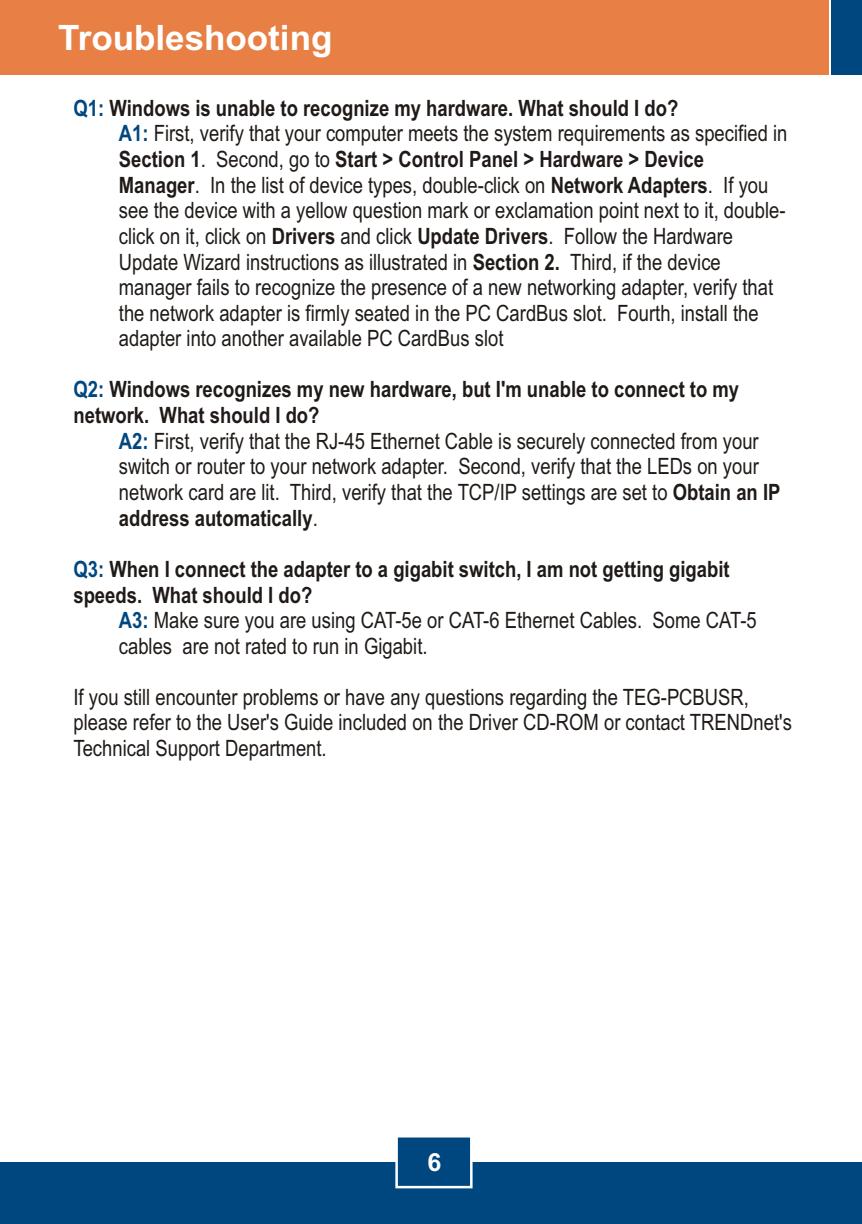
<style>
.page{position:relative;width:862px;height:1224px;background:#fff}
.page>*{position:absolute;margin:0;border:0;box-sizing:border-box;transform-origin:0 0}
.t1{font:700 35px "Arial";color:#fff}
.t2{font:700 25px "Arial";color:#fff}
.t3{font:22.5px/25.5px "Arial Narrow";color:#1f1a17}
.t4{font:700 22.5px "Arial Narrow";color:#1f1a17}
.s1{font-weight:700;color:#004780}
.s2{font-weight:700}
.s3{color:#004780}
</style>
<div class="page">
<div style="left:0;top:1162px;width:862px;height:62px;background:#004780"></div>
<div style="left:0;top:0;width:828px;height:75px;background:#e88045"></div>
<div style="left:831px;top:0;width:31px;height:75px;background:#004780"></div>
<svg style="left:395px;top:1137px;width:78px;height:52px"></svg>
<h1 class="t1" style="left:58px;top:25px;width:276px">Troubleshooting</h1>
<p class="t3" style="left:119px;top:97px;width:670px;text-indent:-45px"><span class="s1">Q1:</span> <span class="s2">Windows is unable to recognize my hardware. What should I do?<br></span><span class="s1">A1:</span> First, verify that your computer meets the system requirements as specified in</p>
<p class="t3" style="left:119px;top:149px;width:668px"><span class="s2">Section 1</span>. Second, go to <span class="s2">Start &gt; Control Panel &gt; Hardware &gt; Device Manager</span>. In the list of device types, double-click on <span class="s2">Network Adapters</span>. If you see the device with a yellow question mark or exclamation point next to it, double&shy;click on it, click on <span class="s2">Drivers</span> and click <span class="s2">Update Drivers</span>. Follow the Hardware Update Wizard instructions as illustrated in <span class="s2">Section 2.</span> Third, if the device manager fails to recognize the presence of a new networking adapter, verify that the network adapter is firmly seated in the PC CardBus slot. Fourth, install the adapter into another available PC CardBus slot</p>
<p class="t4" style="left:73px;top:381px;width:667px"><span class="s3">Q2:</span> Windows recognizes my new hardware, but I'm unable to connect to my</p>
<p class="t3" style="left:119px;top:430px;width:641px"><span class="s1">A2:</span> First, verify that the RJ-45 Ethernet Cable is securely connected from your</p>
<p class="t4" style="left:73px;top:407px;width:248px">network. What should I do?</p>
<p class="t3" style="left:119px;top:456px;width:663px">switch or router to your network adapter. Second, verify that the LEDs on your network card are lit. Third, verify that the TCP/IP settings are set to <span class="s2">Obtain an IP address automatically</span>.</p>
<p class="t4" style="left:73px;top:561px;width:658px"><span class="s3">Q3:</span> When I connect the adapter to a gigabit switch, I am not getting gigabit</p>
<p class="t3" style="left:119px;top:610px;width:639px"><span class="s1">A3:</span> Make sure you are using CAT-5e or CAT-6 Ethernet Cables. Some CAT-5</p>
<p class="t4" style="left:73px;top:587px;width:240px">speeds. What should I do?</p>
<p class="t3" style="left:119px;top:635px;width:310px">cables are not rated to run in Gigabit.</p>
<p class="t3" style="left:73px;top:686px;width:720px">If you still encounter problems or have any questions regarding the TEG-PCBUSR, please refer to the User's Guide included on the Driver CD-ROM or contact TRENDnet's<br>Technical Support Department.</p>
<p class="t2" style="left:427px;top:1152px;width:15px">6</p>
</div>
